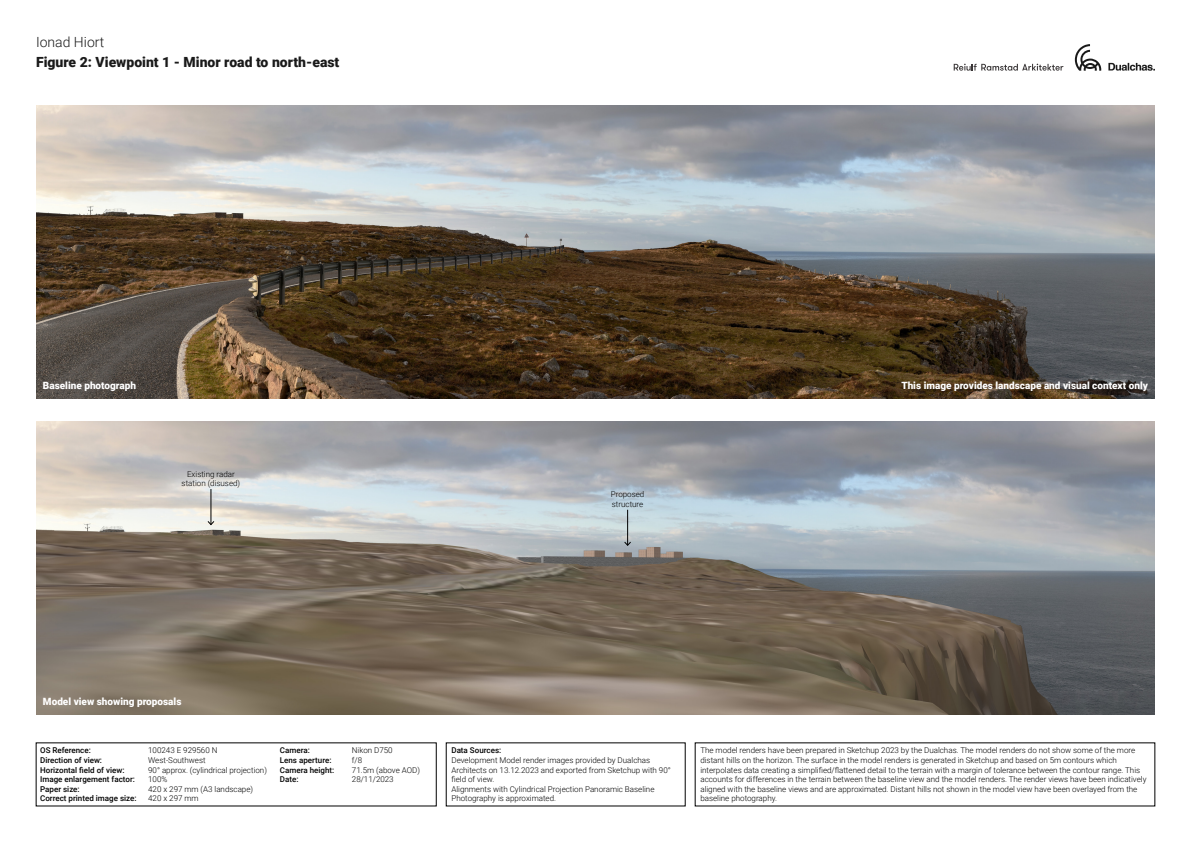
<style>
.page{position:relative;width:1191px;height:842px;background:#fff}
.page>*{position:absolute;margin:0;border:0;box-sizing:border-box;transform-origin:0 0}
.t1{font:900 14px "Roboto";color:#1a1a1a}
.t2{font:300 14px "Roboto";color:#1a1a1a}
.t3{font:900 10px "Roboto";color:#fff}
.t4{font:300 8px/9.6px "Roboto";color:#000}
.t5{font:500 8px "Roboto";color:#000}
</style>
<div class="page">
<img style="left:36px;top:105px;width:1119px;height:294px">
<img style="left:36px;top:421px;width:1119px;height:293px">
<svg style="left:1074px;top:44px;width:27px;height:27px"></svg>
<svg style="left:1108px;top:63px;width:47px;height:8px"></svg>
<svg style="left:953px;top:64px;width:110px;height:7px"></svg>
<hr style="left:627px;top:510px;width:1px;height:35px;background:#000">
<svg style="left:624px;top:542px;width:7px;height:4px"></svg>
<hr style="left:211px;top:489px;width:1px;height:36px;background:#000">
<svg style="left:208px;top:521px;width:6px;height:4px"></svg>
<p class="t2" style="left:36px;top:32px;width:70px">Ionad Hiort</p>
<p class="t1" style="left:36px;top:52px;width:305px">Figure 2: Viewpoint 1 - Minor road to north-east</p>
<p class="t3" style="left:43px;top:379px;width:95px">Baseline photograph</p>
<p class="t3" style="left:901px;top:379px;width:248px">This image provides landscape and visual context only</p>
<p class="t4" style="left:182px;top:469px;width:60px;text-align:center">Existing radar station (disused)</p>
<p class="t4" style="left:611px;top:489px;width:35px">Proposed</p>
<p class="t4" style="left:612px;top:499px;width:33px">structure</p>
<p class="t3" style="left:43px;top:694px;width:140px">Model view showing proposals</p>
<p class="t5" style="left:40px;top:745px;width:52px">OS Reference:</p>
<p class="t4" style="left:148px;top:745px;width:71px">100243 E 929560 N</p>
<p class="t5" style="left:40px;top:754px;width:63px">Direction of view:</p>
<p class="t4" style="left:148px;top:755px;width:59px">West-Southwest</p>
<p class="t5" style="left:40px;top:764px;width:86px">Horizontal field of view:</p>
<p class="t4" style="left:148px;top:765px;width:120px">90° approx. (cylindrical projection)</p>
<p class="t5" style="left:40px;top:774px;width:96px">Image enlargement factor:</p>
<p class="t4" style="left:148px;top:774px;width:21px">100%</p>
<p class="t5" style="left:40px;top:783px;width:41px">Paper size:</p>
<p class="t4" style="left:148px;top:784px;width:106px">420 x 297 mm (A3 landscape)</p>
<p class="t5" style="left:40px;top:793px;width:98px">Correct printed image size:</p>
<p class="t4" style="left:148px;top:793px;width:52px">420 x 297 mm</p>
<p class="t5" style="left:280px;top:745px;width:31px">Camera:</p>
<p class="t4" style="left:352px;top:745px;width:42px">Nikon D750</p>
<p class="t5" style="left:280px;top:754px;width:53px">Lens aperture:</p>
<p class="t4" style="left:352px;top:755px;width:12px">f/8</p>
<p class="t5" style="left:280px;top:764px;width:56px">Camera height:</p>
<p class="t4" style="left:352px;top:765px;width:70px">71.5m (above AOD)</p>
<p class="t5" style="left:280px;top:774px;width:20px">Date:</p>
<p class="t4" style="left:352px;top:774px;width:43px">28/11/2023</p>
<p class="t5" style="left:451px;top:745px;width:51px">Data Sources:</p>
<p class="t4" style="left:451px;top:755px;width:221px">Development Model render images provided by Dualchas<br>Architects on 13.12.2023 and exported from Sketchup with 90° field of view.</p>
<p class="t4" style="left:451px;top:784px;width:204px">Alignments with Cylindrical Projection Panoramic Baseline<br>Photography is approximated.</p>
<p class="t4" style="left:700px;top:745px;width:447px">The model renders have been prepared in Sketchup 2023 by the Dualchas. The model renders do not show some of the more distant hills on the horizon. The surface in the model renders is generated in Sketchup and based on 5m contours which interpolates data creating a simplified/flattened detail to the terrain with a margin of tolerance between the contour range. This accounts for differences in the terrain between the baseline view and the model renders. The render views have been indicatively aligned with the baseline views and are approximated. Distant hills not shown in the model view have been overlayed from the baseline photography.</p>
</div>
